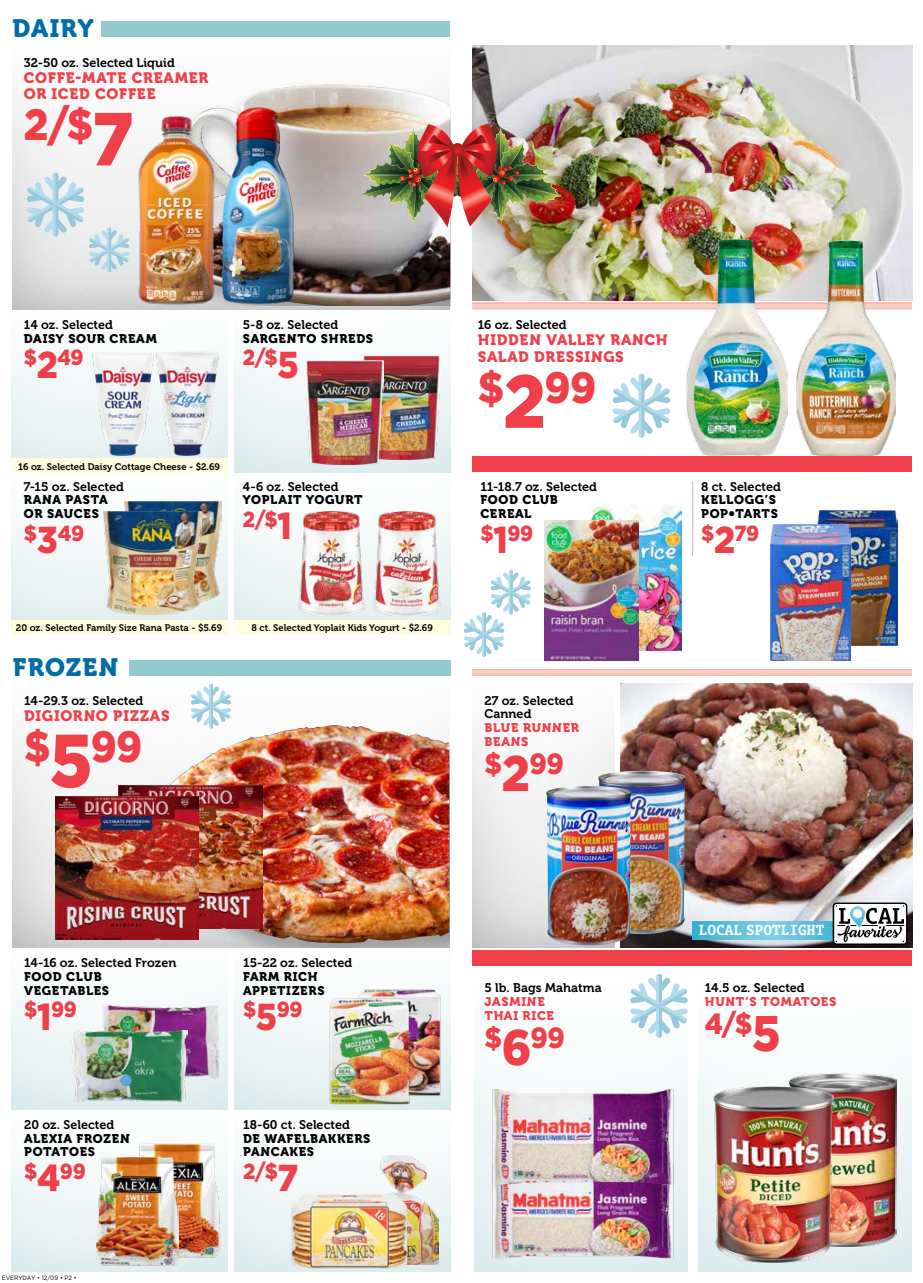
<style>
.page{position:relative;width:923px;height:1283px;background:#fff}
.page>*{position:absolute;margin:0;border:0;box-sizing:border-box;transform-origin:0 0}
.t1{font:900 43.75px "Gotham";color:#ef404a;scale:.9 1}
.t2{font:900 29.12px "Gotham";color:#ef404a;scale:.9 1}
.t3{font:25px "Museo 900";letter-spacing:.05em;color:#006da6}
.t4{font:900 21.88px "Gotham";letter-spacing:-.01em;color:#ef404a;scale:.9 1}
.t5{font:15px/16.2px "Museo 900";letter-spacing:.045em;color:#ef404a}
.t6{font:700 14.5px "Dico Mono Slab";color:#fff}
.t7{font:12.5px/13.8px "Museo 700";letter-spacing:.005em;color:#000}
.t8{font:12.5px/13.8px "Museo 900";letter-spacing:.055em;color:#000}
.t9{font:12.5px/13.8px "Museo 900";letter-spacing:.055em;color:#ef404a}
.t10{font:9.5px "Museo 700";color:#000}
.t11{font:6.25px "Gotham";color:#000;scale:.95 1}
.s1{font-size:75px}
.s2{font-size:37.5px}
.s3{font-size:50px}
</style>
<div class="page">
<div style="left:11px;top:1108px;width:218px;height:164px;background:#92cacf;opacity:.25"></div>
<div style="left:11px;top:947px;width:218px;height:164px;background:#92cacf;opacity:.25"></div>
<div style="left:234px;top:1108px;width:218px;height:164px;background:#92cacf;opacity:.25"></div>
<div style="left:234px;top:947px;width:218px;height:164px;background:#92cacf;opacity:.25"></div>
<div style="left:12px;top:684px;width:439px;height:265px;background:#000;opacity:.25"></div>
<div style="left:11px;top:45px;width:440px;height:266px;background:#000;opacity:.25"></div>
<div style="left:10px;top:471px;width:218px;height:164px;background:#92cacf;opacity:.25"></div>
<div style="left:10px;top:309px;width:218px;height:165px;background:#92cacf;opacity:.25"></div>
<div style="left:233px;top:471px;width:218px;height:164px;background:#92cacf;opacity:.25"></div>
<div style="left:233px;top:309px;width:218px;height:165px;background:#92cacf;opacity:.25"></div>
<div style="left:101px;top:22px;width:349px;height:15px;background:#92cacf"></div>
<div style="left:129px;top:660px;width:321px;height:16px;background:#92cacf"></div>
<div style="left:134px;top:722px;width:315px;height:225px;background:#000;opacity:.25"></div>
<img style="left:145px;top:724px;width:304px;height:220px">
<img style="left:148px;top:85px;width:302px;height:221px">
<img style="left:472px;top:45px;width:440px;height:255px">
<div style="left:472px;top:302px;width:440px;height:7px;background:#fbcec3"></div>
<hr style="left:473px;top:303px;width:438px;height:1px;background:#f9b2a5">
<hr style="left:473px;top:308px;width:438px;height:1px;background:#f9b2a5">
<div style="left:472px;top:981px;width:216px;height:291px;background:#92cacf;opacity:.25"></div>
<div style="left:696px;top:981px;width:216px;height:291px;background:#92cacf;opacity:.25"></div>
<svg style="left:472px;top:669px;width:440px;height:6px;background:#facabf"></svg>
<hr style="left:473px;top:669px;width:438px;height:1px;background:#f9b2a5">
<hr style="left:473px;top:674px;width:438px;height:2px;background:#f9b2a5">
<hr style="left:692px;top:481px;width:1px;height:75px;background:#bcbec0">
<div style="left:472px;top:456px;width:440px;height:15px;background:#ef404a"></div>
<div style="left:472px;top:950px;width:440px;height:15px;background:#ef404a"></div>
<div style="left:472px;top:683px;width:144px;height:265px;background:#000;opacity:.25"></div>
<img style="left:620px;top:684px;width:292px;height:263px">
<svg style="left:692px;top:921px;width:140px;height:18px;background:#5fc1db"></svg>
<svg style="left:832px;top:902px;width:75px;height:43px"></svg>
<div style="left:834px;top:904px;width:72px;height:39px;background:#fff;border-radius:3px"></div>
<svg style="left:835px;top:905px;width:69px;height:37px"></svg>
<img style="left:362px;top:355px;width:78px;height:104px">
<img style="left:305px;top:361px;width:78px;height:104px">
<img style="left:373px;top:511px;width:67px;height:104px">
<img style="left:298px;top:511px;width:67px;height:104px">
<img style="left:216px;top:103px;width:90px;height:204px">
<img style="left:129px;top:113px;width:94px;height:194px">
<img style="left:355px;top:988px;width:87px;height:108px">
<img style="left:329px;top:997px;width:82px;height:108px">
<img style="left:490px;top:1189px;width:185px;height:76px">
<img style="left:490px;top:1083px;width:185px;height:106px">
<img style="left:357px;top:1155px;width:81px;height:109px">
<img style="left:291px;top:1194px;width:116px;height:74px">
<img style="left:133px;top:1142px;width:88px;height:116px">
<img style="left:96px;top:1157px;width:82px;height:108px">
<img style="left:102px;top:1005px;width:116px;height:73px">
<img style="left:71px;top:1030px;width:116px;height:72px">
<img style="left:119px;top:785px;width:143px;height:144px">
<img style="left:55px;top:796px;width:144px;height:143px">
<img style="left:686px;top:240px;width:101px;height:216px">
<img style="left:796px;top:241px;width:99px;height:215px">
<img style="left:817px;top:510px;width:80px;height:135px">
<img style="left:770px;top:524px;width:80px;height:136px">
<img style="left:598px;top:771px;width:87px;height:163px">
<img style="left:546px;top:786px;width:85px;height:159px">
<img style="left:790px;top:1073px;width:106px;height:173px">
<img style="left:713px;top:1086px;width:120px;height:176px">
<img style="left:588px;top:504px;width:93px;height:146px">
<img style="left:544px;top:520px;width:95px;height:141px">
<img style="left:157px;top:352px;width:65px;height:104px">
<img style="left:89px;top:352px;width:68px;height:104px">
<img style="left:124px;top:501px;width:98px;height:103px">
<img style="left:104px;top:511px;width:97px;height:103px">
<img style="left:361px;top:124px;width:201px;height:103px">
<svg style="left:464px;top:570px;width:66px;height:87px"></svg>
<svg style="left:191px;top:684px;width:40px;height:44px"></svg>
<svg style="left:612px;top:374px;width:58px;height:63px"></svg>
<svg style="left:27px;top:173px;width:102px;height:99px"></svg>
<svg style="left:630px;top:974px;width:57px;height:63px"></svg>
<div style="left:11px;top:458px;width:216px;height:15px;background:#fffcdf"></div>
<div style="left:11px;top:620px;width:216px;height:14px;background:#fffcdf"></div>
<div style="left:234px;top:620px;width:216px;height:14px;background:#fffcdf"></div>
<h3 class="t3" style="left:12px;top:14px;width:83px">DAIRY</h3>
<p class="t7" style="left:24px;top:56px;width:152px">32-50 oz. Selected Liquid</p>
<p class="t5" style="left:24px;top:70px;width:186px">COFFE-MATE CREAMER<br>OR ICED COFFEE</p>
<h1 class="t1" style="left:24px;top:95px;width:123px">2/$<span class="s1">7</span></h1>
<p class="t7" style="left:24px;top:318px;width:91px">14 oz. Selected</p>
<p class="t8" style="left:24px;top:332px;width:134px">DAISY SOUR CREAM</p>
<h3 class="t4" style="left:24px;top:342px;width:68px">$<span class="s2">2</span>49</h3>
<p class="t7" style="left:243px;top:318px;width:97px">5-8 oz. Selected</p>
<p class="t8" style="left:243px;top:332px;width:132px">SARGENTO SHREDS</p>
<h3 class="t4" style="left:243px;top:342px;width:64px">2/$<span class="s2">5</span></h3>
<p class="t10" style="left:18px;top:461px;width:203px">16 oz. Selected Daisy Cottage Cheese - $2.69</p>
<p class="t7" style="left:24px;top:479px;width:101px">7-15 oz. Selected</p>
<p class="t8" style="left:24px;top:493px;width:85px">RANA PASTA<br>OR SAUCES</p>
<h3 class="t4" style="left:24px;top:518px;width:68px">$<span class="s2">3</span>49</h3>
<p class="t7" style="left:243px;top:479px;width:97px">4-6 oz. Selected</p>
<p class="t8" style="left:243px;top:493px;width:121px">YOPLAIT YOGURT</p>
<h3 class="t4" style="left:243px;top:504px;width:56px">2/$<span class="s2">1</span></h3>
<p class="t10" style="left:16px;top:622px;width:208px">20 oz. Selected Family Size Rana Pasta - $5.69</p>
<p class="t10" style="left:251px;top:622px;width:183px">8 ct. Selected Yoplait Kids Yogurt - $2.69</p>
<h3 class="t3" style="left:13px;top:653px;width:107px">FROZEN</h3>
<p class="t7" style="left:24px;top:693px;width:121px">14-29.3 oz. Selected</p>
<p class="t5" style="left:24px;top:707px;width:147px">DIGIORNO PIZZAS</p>
<h1 class="t1" style="left:24px;top:716px;width:133px">$<span class="s1">5</span>99</h1>
<p class="t7" style="left:477px;top:318px;width:90px">16 oz. Selected</p>
<p class="t5" style="left:477px;top:332px;width:191px">HIDDEN VALLEY RANCH<br>SALAD DRESSINGS</p>
<h1 class="t1" style="left:477px;top:357px;width:133px">$<span class="s1">2</span>99</h1>
<p class="t7" style="left:480px;top:479px;width:118px">11-18.7 oz. Selected</p>
<p class="t8" style="left:480px;top:493px;width:79px">FOOD CLUB<br>CEREAL</p>
<h3 class="t4" style="left:480px;top:518px;width:60px">$<span class="s2">1</span>99</h3>
<p class="t7" style="left:701px;top:479px;width:81px">8 ct. Selected</p>
<p class="t8" style="left:701px;top:493px;width:78px">KELLOGG’S<br>POP∞TARTS</p>
<h3 class="t4" style="left:701px;top:518px;width:66px">$<span class="s2">2</span>79</h3>
<p class="t7" style="left:484px;top:693px;width:91px">27 oz. Selected<br>Canned</p>
<p class="t9" style="left:484px;top:721px;width:96px">BLUE RUNNER<br>BEANS</p>
<h2 class="t2" style="left:484px;top:744px;width:90px">$<span class="s3">2</span>99</h2>
<p class="t7" style="left:24px;top:956px;width:154px">14-16 oz. Selected Frozen</p>
<p class="t8" style="left:24px;top:969px;width:86px">FOOD CLUB<br>VEGETABLES</p>
<h3 class="t4" style="left:24px;top:994px;width:60px">$<span class="s2">1</span>99</h3>
<p class="t7" style="left:24px;top:1117px;width:92px">20 oz. Selected</p>
<p class="t8" style="left:24px;top:1131px;width:107px">ALEXIA FROZEN<br>POTATOES</p>
<h3 class="t4" style="left:24px;top:1156px;width:70px">$<span class="s2">4</span>99</h3>
<p class="t11" style="left:2px;top:1274px;width:80px">EVERYDAY • 12/09 • P2 •</p>
<p class="t7" style="left:243px;top:956px;width:111px">15-22 oz. Selected</p>
<p class="t8" style="left:243px;top:969px;width:83px">FARM RICH<br>APPETIZERS</p>
<h3 class="t4" style="left:243px;top:994px;width:68px">$<span class="s2">5</span>99</h3>
<p class="t7" style="left:243px;top:1117px;width:108px">18-60 ct. Selected</p>
<p class="t8" style="left:243px;top:1131px;width:129px">DE WAFELBAKKERS<br>PANCAKES</p>
<h3 class="t4" style="left:243px;top:1156px;width:63px">2/$<span class="s2">7</span></h3>
<p class="t7" style="left:484px;top:981px;width:119px">5 lb. Bags Mahatma</p>
<p class="t9" style="left:484px;top:994px;width:71px">JASMINE<br>THAI RICE</p>
<h2 class="t2" style="left:484px;top:1017px;width:91px">$<span class="s3">6</span>99</h2>
<p class="t6" style="left:698px;top:920px;width:127px">LOCAL SPOTLIGHT</p>
<p class="t7" style="left:704px;top:981px;width:101px">14.5 oz. Selected</p>
<p class="t9" style="left:704px;top:994px;width:133px">HUNT’S TOMATOES</p>
<h2 class="t2" style="left:704px;top:1003px;width:85px">4/$<span class="s3">5</span></h2>
</div>
